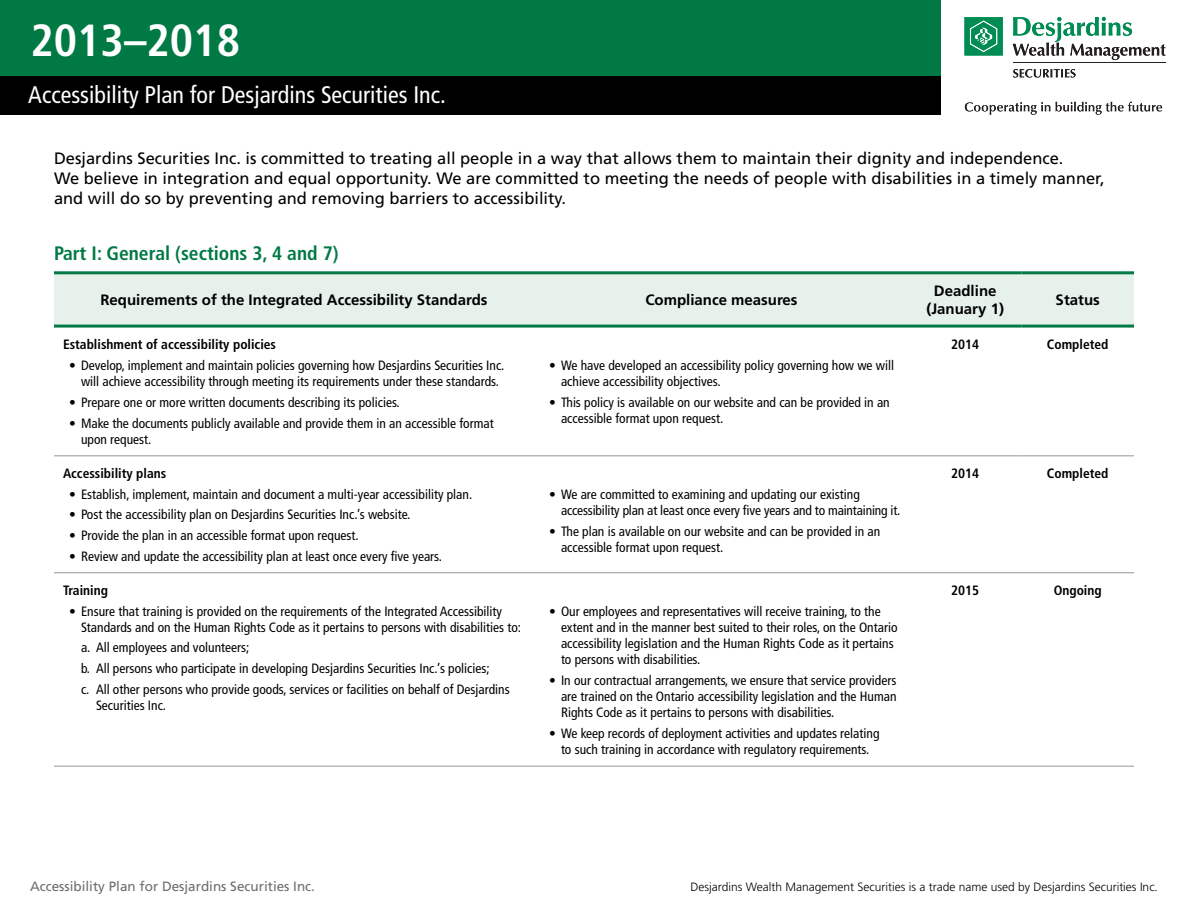
<style>
.page{position:relative;width:1188px;height:918px;background:#fff}
.page>*{position:absolute;margin:0;border:0;box-sizing:border-box;transform-origin:0 0}
.t1{font:700 condensed 45px "Frutiger";color:#fff}
.t2{font:condensed 24px "Frutiger";color:#fff}
.t3{font:700 condensed 19.5px "Frutiger";color:#007944}
.t4{font:16.5px/19.8px "Frutiger";color:#000}
.TH{font:700 15px "Frutiger";color:#000}
.t5{font:condensed 13.5px/16.2px "Frutiger";color:#000}
.TD{font:700 condensed 13.5px "Frutiger";color:#000}
.t6{font:13.5px "Frutiger";color:#6d6e71}
.Notes{font:300 12px "Frutiger";color:#000}
</style>
<div class="page">
<div style="left:54px;top:274px;width:1080px;height:51px;background:#e6f1ec"></div>
<hr style="left:54px;top:271px;width:480px;height:3px;background:#007944">
<hr style="left:534px;top:271px;width:375px;height:3px;background:#007944">
<hr style="left:909px;top:271px;width:113px;height:3px;background:#007944">
<hr style="left:1022px;top:271px;width:112px;height:3px;background:#007944">
<hr style="left:54px;top:325px;width:480px;height:3px;background:#007944">
<hr style="left:534px;top:325px;width:375px;height:3px;background:#007944">
<hr style="left:909px;top:325px;width:113px;height:3px;background:#007944">
<hr style="left:1022px;top:325px;width:112px;height:3px;background:#007944">
<hr style="left:54px;top:455px;width:480px;height:1px;background:#939598">
<hr style="left:534px;top:455px;width:375px;height:1px;background:#939598">
<hr style="left:909px;top:455px;width:113px;height:1px;background:#939598">
<hr style="left:1022px;top:455px;width:112px;height:1px;background:#939598">
<hr style="left:54px;top:572px;width:480px;height:1px;background:#939598">
<hr style="left:534px;top:572px;width:375px;height:1px;background:#939598">
<hr style="left:909px;top:572px;width:113px;height:1px;background:#939598">
<hr style="left:1022px;top:572px;width:112px;height:1px;background:#939598">
<hr style="left:54px;top:766px;width:480px;height:1px;background:#939598">
<hr style="left:534px;top:766px;width:375px;height:1px;background:#939598">
<hr style="left:909px;top:766px;width:113px;height:1px;background:#939598">
<hr style="left:1022px;top:766px;width:112px;height:1px;background:#939598">
<div style="left:0;top:0;width:940px;height:76px;background:#007944"></div>
<div style="left:0;top:76px;width:940px;height:39px;background:#000"></div>
<svg style="left:1013px;top:18px;width:153px;height:42px"></svg>
<svg style="left:1013px;top:69px;width:63px;height:9px"></svg>
<svg style="left:965px;top:102px;width:85px;height:13px"></svg>
<svg style="left:1056px;top:102px;width:106px;height:13px"></svg>
<img style="left:1013px;top:62px;width:153px;height:1px">
<img style="left:1013px;top:17px;width:18px;height:19px">
<img style="left:1032px;top:22px;width:12px;height:14px">
<img style="left:1046px;top:22px;width:9px;height:14px">
<img style="left:1055px;top:17px;width:7px;height:25px">
<img style="left:1063px;top:22px;width:22px;height:14px">
<img style="left:1086px;top:17px;width:13px;height:19px">
<img style="left:1102px;top:17px;width:4px;height:19px">
<img style="left:1109px;top:22px;width:12px;height:14px">
<img style="left:1123px;top:22px;width:9px;height:14px">
<img style="left:964px;top:17px;width:39px;height:38px">
<svg style="left:970px;top:21px;width:27px;height:31px"></svg>
<h1 class="t1" style="left:30px;top:13px;width:211px">2013–2018</h1>
<h1 class="t2" style="left:28px;top:81px;width:419px">Accessibility Plan for Desjardins Securities Inc.</h1>
<p class="t4" style="left:54px;top:149px;width:1052px">Desjardins Securities Inc. is committed to treating all people in a way that allows them to maintain their dignity and independence.<br>We believe in integration and equal opportunity. We are committed to meeting the needs of people with disabilities in a timely manner, and will do so by preventing and removing barriers to accessibility.</p>
<h2 class="t3" style="left:54px;top:241px;width:286px">Part I: General (sections 3, 4 and 7)</h2>
<p class="TH" style="left:100px;top:291px;width:389px">Requirements of the Integrated Accessibility Standards</p>
<p class="TH" style="left:645px;top:291px;width:154px">Compliance measures</p>
<p class="TD" style="left:63px;top:337px;width:215px">Establishment of accessibility policies</p>
<p class="t5" style="left:69px;top:357px;width:437px;text-align:center">• Develop, implement and maintain policies governing how Desjardins Securities Inc. will achieve accessibility through meeting its requirements under these standards.</p>
<p class="t5" style="left:69px;top:394px;width:332px">• Prepare one or more written documents describing its policies.</p>
<p class="t5" style="left:81px;top:415px;width:414px;text-indent:-12px">• Make the documents publicly available and provide them in an accessible format upon request.</p>
<p class="TD" style="left:63px;top:465px;width:105px">Accessibility plans</p>
<p class="t5" style="left:69px;top:486px;width:405px">• Establish, implement, maintain and document a multi-year accessibility plan.</p>
<p class="t5" style="left:69px;top:507px;width:343px">• Post the accessibility plan on Desjardins Securities Inc.’s website.</p>
<p class="t5" style="left:69px;top:527px;width:291px">• Provide the plan in an accessible format upon request.</p>
<p class="t5" style="left:69px;top:548px;width:374px">• Review and update the accessibility plan at least once every five years.</p>
<p class="TD" style="left:63px;top:582px;width:46px">Training</p>
<p class="t5" style="left:81px;top:603px;width:442px;text-indent:-12px">• Ensure that training is provided on the requirements of the Integrated Accessibility<br>Standards and on the Human Rights Code as it pertains to persons with disabilities to:</p>
<p class="t5" style="left:81px;top:640px;width:170px">a. All employees and volunteers;</p>
<p class="t5" style="left:81px;top:660px;width:410px">b. All persons who participate in developing Desjardins Securities Inc.’s policies;</p>
<p class="t5" style="left:96px;top:681px;width:415px;text-indent:-15px">c. All other persons who provide goods, services or facilities on behalf of Desjardins<br>Securities Inc.</p>
<p class="t5" style="left:561px;top:357px;width:335px;text-indent:-12px">• We have developed an accessibility policy governing how we will achieve accessibility objectives.</p>
<p class="t5" style="left:561px;top:394px;width:330px;text-indent:-12px">• This policy is available on our website and can be provided in an accessible format upon request.</p>
<p class="t5" style="left:561px;top:486px;width:341px;text-indent:-12px">• We are committed to examining and updating our existing accessibility plan at least once every five years and to maintaining it.</p>
<p class="t5" style="left:561px;top:523px;width:321px;text-indent:-12px">• The plan is available on our website and can be provided in an accessible format upon request.</p>
<p class="t5" style="left:561px;top:603px;width:338px;text-indent:-12px">• Our employees and representatives will receive training, to the extent and in the manner best suited to their roles, on the Ontario accessibility legislation and the Human Rights Code as it pertains to persons with disabilities.</p>
<p class="t5" style="left:561px;top:672px;width:337px;text-align:justify;text-indent:-12px">• In our contractual arrangements, we ensure that service providers are trained on the Ontario accessibility legislation and the Human Rights Code as it pertains to persons with disabilities.</p>
<p class="t5" style="left:549px;top:725px;width:332px;text-align:center">• We keep records of deployment activities and updates relating to such training in accordance with regulatory requirements.</p>
<p class="TH" style="left:934px;top:282px;width:64px">Deadline</p>
<p class="TH" style="left:926px;top:300px;width:79px">(January 1)</p>
<p class="TH" style="left:1056px;top:291px;width:46px">Status</p>
<p class="TD" style="left:951px;top:337px;width:30px">2014</p>
<p class="TD" style="left:1047px;top:337px;width:63px">Completed</p>
<p class="TD" style="left:951px;top:465px;width:30px">2014</p>
<p class="TD" style="left:1047px;top:465px;width:63px">Completed</p>
<p class="TD" style="left:951px;top:582px;width:30px">2015</p>
<p class="TD" style="left:1054px;top:582px;width:50px">Ongoing</p>
<p class="t6" style="left:30px;top:878px;width:287px">Accessibility Plan for Desjardins Securities Inc.</p>
<p class="Notes" style="left:691px;top:880px;width:469px">Desjardins Wealth Management Securities is a trade name used by Desjardins Securities Inc.</p>
</div>
